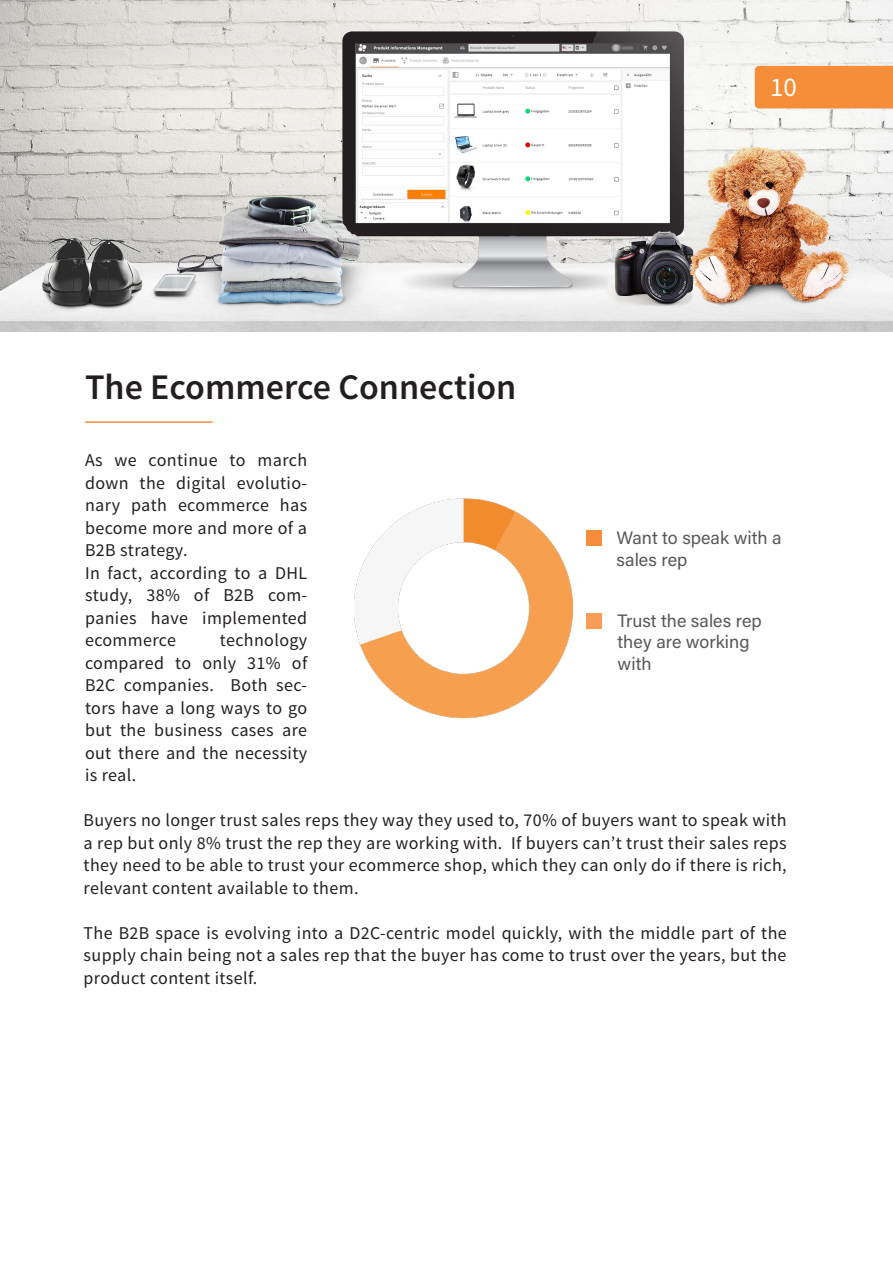
<style>
.page{position:relative;width:893px;height:1263px;background:#fff}
.page>*{position:absolute;margin:0;border:0;box-sizing:border-box;transform-origin:0 0}
.t1{font:600 36px "Source Sans Pro";color:#231f20}
.t2{font:27px "Source Sans Pro";color:#fff}
.t3{font:18px/22.5px "Source Sans Pro";letter-spacing:.02em;color:#231f20;text-align:justify}
.t4{font:18px/21.6px "Acumin Variable Concept";letter-spacing:.02em;color:#57585a}
</style>
<div class="page">
<img style="left:354px;top:499px;width:218px;height:218px">
<div style="left:586px;top:531px;width:15px;height:15px;background:#f68d38"></div>
<div style="left:586px;top:614px;width:16px;height:15px;background:#f89c57"></div>
<img style="left:0;top:0;width:893px;height:332px">
<hr style="left:85px;top:421px;width:128px;height:2px;background:#f68d38">
<div style="left:755px;top:66px;width:138px;height:42px;background:#f68d38"></div>
<p class="t1" style="left:85px;top:364px;width:433px">The Ecommerce Connection</p>
<h2 class="t2" style="left:770px;top:71px;width:28px">10</h2>
<p class="t3" style="left:85px;top:449px;width:224px">As we continue to march down the digital evolutio&shy;nary path ecommerce has become more and more of a B2B strategy.</p>
<p class="t3" style="left:85px;top:562px;width:224px">In fact, according to a DHL study, 38% of B2B com&shy;panies have implemented ecommerce</p>
<p class="t4" style="left:617px;top:526px;width:166px">Want to speak with a sales rep</p>
<p class="t4" style="left:618px;top:609px;width:145px">Trust the sales rep they are working with</p>
<p class="t3" style="left:85px;top:629px;width:224px;text-indent:135px">technology compared to only 31% of B2C companies. Both sec&shy;tors have a long ways to go but the business cases are out there and the necessity is real.</p>
<p class="t3" style="left:84px;top:809px;width:705px">Buyers no longer trust sales reps they way they used to, 70% of buyers want to speak with a rep but only 8% trust the rep they are working with. If buyers can’t trust their sales reps they need to be able to trust your ecommerce shop, which they can only do if there is rich, relevant content available to them.</p>
<p class="t3" style="left:84px;top:922px;width:705px">The B2B space is evolving into a D2C-centric model quickly, with the middle part of the supply chain being not a sales rep that the buyer has come to trust over the years, but the product content itself.</p>
</div>
